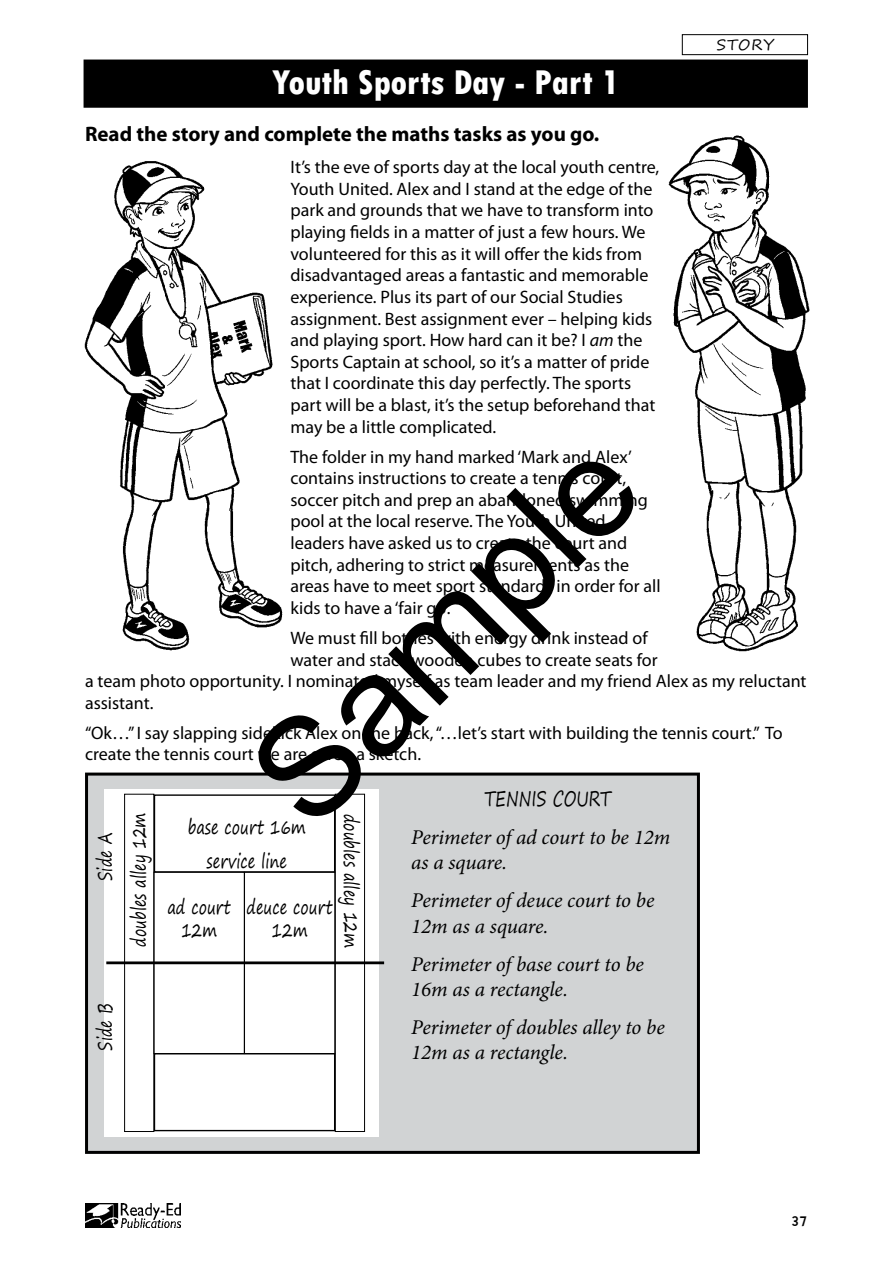
<style>
.page{position:relative;width:893px;height:1263px;background:#fff}
.page>*{position:absolute;margin:0;border:0;box-sizing:border-box;transform-origin:0 0}
.t1{font:140.55px "Arial";color:#000}
.t2{font:800 condensed 36px "Tw Cen";color:#fff}
.t3{font:italic 21px/25.2px "Minion Pro";letter-spacing:-.005em;color:#000}
.t4{font:700 21px "Myriad Pro";color:#000}
.t5{font:21px "Segoe Print";color:#000;scale:.75 1}
.t6{font:19.35px/23.2px "Segoe Print";color:#000;text-align:center;scale:.75 1}
.t7{font:18px/21.6px "Myriad Pro";color:#000}
.t8{font:15px "Segoe Print";letter-spacing:.07em;color:#000}
.t9{font:15px "Geometric 231 BT Bold C";color:#000}
.s1{font-style:italic}
</style>
<div class="page">
<img style="left:85px;top:1203px;width:95px;height:24px">
<div style="left:682px;top:34px;width:126px;height:21px;border:1px solid #000"></div>
<div style="left:87px;top:774px;width:611px;height:378px;background:#d1d3d4"></div>
<div style="left:85px;top:772px;width:615px;height:382px;border:3px solid #000"></div>
<div style="left:104px;top:789px;width:275px;height:348px;background:#fff"></div>
<div style="left:124px;top:794px;width:30px;height:169px;border:1px solid #000"></div>
<div style="left:335px;top:794px;width:30px;height:169px;border:1px solid #000"></div>
<div style="left:154px;top:872px;width:91px;height:91px;border:1px solid #000"></div>
<div style="left:154px;top:794px;width:181px;height:79px;border:1px solid #000"></div>
<div style="left:124px;top:963px;width:30px;height:169px;border:1px solid #000"></div>
<div style="left:335px;top:963px;width:30px;height:169px;border:1px solid #000"></div>
<div style="left:154px;top:963px;width:91px;height:91px;border:1px solid #000"></div>
<div style="left:154px;top:1053px;width:181px;height:78px;border:1px solid #000"></div>
<hr style="left:106px;top:961px;width:278px;height:3px;background:#000">
<div style="left:84px;top:60px;width:723px;height:47px;background:#000"></div>
<div style="left:84px;top:60px;width:724px;height:48px;border:2px solid #000"></div>
<img style="left:668px;top:135px;width:142px;height:517px">
<img style="left:84px;top:161px;width:199px;height:490px">
<h2 class="t2" style="left:272px;top:61px;width:349px">Youth Sports Day - Part 1</h2>
<p class="t8" style="left:716px;top:31px;width:58px">STORY</p>
<p class="t4" style="left:85px;top:120px;width:516px">Read the story and complete the maths tasks as you go.</p>
<p class="t7" style="left:290px;top:156px;width:370px">It’s the eve of sports day at the local youth centre, Youth United. Alex and I stand at the edge of the park and grounds that we have to transform into playing fields in a matter of just a few hours. We volunteered for this as it will offer the kids from disadvantaged areas a fantastic and memorable experience. Plus its part of our Social Studies assignment. Best assignment ever – helping kids and playing sport. How hard can it be? I <span class="s1">am</span> the Sports Captain at school, so it’s a matter of pride that I coordinate this day perfectly. The sports part will be a blast, it’s the setup beforehand that may be a little complicated.</p>
<p class="t7" style="left:290px;top:445px;width:372px">The folder in my hand marked ‘Mark and Alex’ contains instructions to create a tennis court, soccer pitch and prep an abandoned swimming pool at the local reserve. The Youth United leaders have asked us to create the court and pitch, adhering to strict measurements as the areas have to meet sport standards in order for all kids to have a ‘fair go’.</p>
<p class="t7" style="left:290px;top:627px;width:359px">We must fill bottles with energy drink instead of</p>
<p class="t7" style="left:290px;top:648px;width:369px">water and stack wooden cubes to create seats for</p>
<p class="t7" style="left:85px;top:670px;width:723px">a team photo opportunity. I nominated myself as team leader and my friend Alex as my reluctant</p>
<p class="t7" style="left:85px;top:692px;width:70px">assistant.</p>
<p class="t7" style="left:85px;top:722px;width:699px">“Ok…” I say slapping sidekick Alex on the back, “…let’s start with building the tennis court.” To create the tennis court we are given a sketch.</p>
<p class="t5" style="left:485px;top:780px;width:155px">Tennis Court</p>
<p class="t3" style="left:411px;top:825px;width:261px">Perimeter of ad court to be 12m as a square.</p>
<p class="t3" style="left:411px;top:888px;width:245px">Perimeter of deuce court to be<br>12m as a square.</p>
<p class="t3" style="left:411px;top:951px;width:234px">Perimeter of base court to be<br>16m as a rectangle.</p>
<p class="t3" style="left:411px;top:1014px;width:255px">Perimeter of doubles alley to be<br>12m as a rectangle.</p>
<h1 class="t1" style="left:208px;top:730px;width:478px;rotate:-45deg">Sample</h1>
<p class="t6" style="left:127px;top:947px;width:180px;rotate:-90deg">doubles alley 12m</p>
<p class="t6" style="left:363px;top:814px;width:180px;rotate:90deg">doubles alley 12m</p>
<p class="t6" style="left:188px;top:815px;width:159px">base court 16m</p>
<p class="t6" style="left:93px;top:881px;width:65px;rotate:-90deg">Side A</p>
<p class="t6" style="left:207px;top:849px;width:109px">service line</p>
<p class="t6" style="left:167px;top:895px;width:86px">ad court<br>12m</p>
<p class="t6" style="left:246px;top:895px;width:116px">deuce court<br>12m</p>
<p class="t6" style="left:93px;top:1051px;width:64px;rotate:-90deg">Side B</p>
<p class="t9" style="left:791px;top:1210px;width:18px">37</p>
</div>
